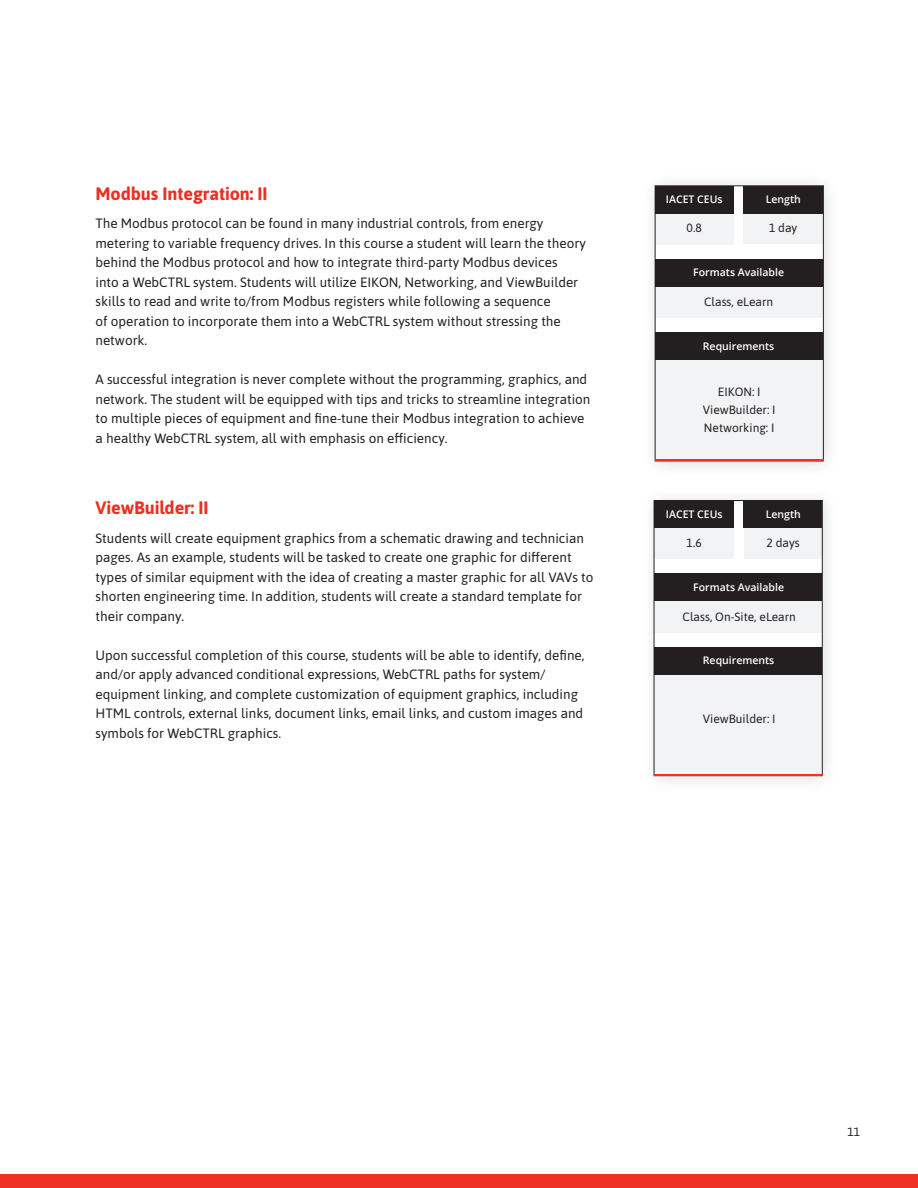
<style>
.page{position:relative;width:918px;height:1188px;background:#fff}
.page>*{position:absolute;margin:0;border:0;box-sizing:border-box;transform-origin:0 0}
.t1{font:700 18px "Asap";letter-spacing:-.005em;color:#ee2e22}
.t2{font:13.5px/19.5px "Asap";color:#231f20}
.t3{font:12px/18px "Asap";color:#231f20;text-align:center}
.t4{font:600 10.5px "Open Sans";color:#fff}
</style>
<div class="page">
<div style="left:0;top:1174px;width:918px;height:14px;background:#ef3024"></div>
<div style="left:640px;top:487px;width:200px;height:306px;background:#231f20;opacity:.15"></div>
<div style="left:654px;top:501px;width:168px;height:275px;background:#fff"></div>
<div style="left:655px;top:583px;width:167px;height:50px;background:#f2f3f4"></div>
<div style="left:655px;top:574px;width:167px;height:27px;background:#231f20"></div>
<div style="left:655px;top:664px;width:167px;height:111px;background:#f2f3f4"></div>
<div style="left:655px;top:647px;width:167px;height:28px;background:#231f20"></div>
<div style="left:655px;top:501px;width:79px;height:58px;background:#f2f3f4"></div>
<div style="left:655px;top:501px;width:79px;height:27px;background:#231f20"></div>
<div style="left:744px;top:501px;width:78px;height:58px;background:#f2f3f4"></div>
<div style="left:744px;top:501px;width:78px;height:27px;background:#231f20"></div>
<div style="left:654px;top:500px;width:168px;height:276px;border:1px solid #231f20"></div>
<div style="left:641px;top:172px;width:200px;height:306px;background:#231f20;opacity:.15"></div>
<div style="left:655px;top:186px;width:168px;height:275px;background:#fff"></div>
<div style="left:655px;top:268px;width:168px;height:50px;background:#f2f3f4"></div>
<div style="left:655px;top:259px;width:168px;height:27px;background:#231f20"></div>
<div style="left:655px;top:350px;width:168px;height:110px;background:#f2f3f4"></div>
<div style="left:655px;top:333px;width:168px;height:27px;background:#231f20"></div>
<div style="left:655px;top:186px;width:79px;height:58px;background:#f2f3f4"></div>
<div style="left:655px;top:186px;width:79px;height:27px;background:#231f20"></div>
<div style="left:744px;top:186px;width:79px;height:58px;background:#f2f3f4"></div>
<div style="left:744px;top:186px;width:79px;height:27px;background:#231f20"></div>
<div style="left:655px;top:186px;width:168px;height:275px;border:1px solid #231f20"></div>
<hr style="left:654px;top:774px;width:168px;height:2px;background:#ef3024">
<hr style="left:655px;top:459px;width:169px;height:2px;background:#ef3024">
<p class="t1" style="left:96px;top:180px;width:174px">Modbus Integration: II</p>
<p class="t2" style="left:96px;top:213px;width:492px">The Modbus protocol can be found in many industrial controls, from energy metering to variable frequency drives. In this course a student will learn the theory behind the Modbus protocol and how to integrate third-party Modbus devices<br>into a WebCTRL system. Students will utilize EIKON, Networking, and ViewBuilder skills to read and write to/from Modbus registers while following a sequence<br>of operation to incorporate them into a WebCTRL system without stressing the network.</p>
<p class="t2" style="left:96px;top:369px;width:496px">A successful integration is never complete without the programming, graphics, and network. The student will be equipped with tips and tricks to streamline integration to multiple pieces of equipment and fine-tune their Modbus integration to achieve a healthy WebCTRL system, all with emphasis on efficiency.</p>
<p class="t1" style="left:96px;top:495px;width:115px">ViewBuilder: II</p>
<p class="t2" style="left:96px;top:528px;width:500px">Students will create equipment graphics from a schematic drawing and technician pages. As an example, students will be tasked to create one graphic for different types of similar equipment with the idea of creating a master graphic for all VAVs to shorten engineering time. In addition, students will create a standard template for their company.</p>
<p class="t2" style="left:96px;top:645px;width:491px">Upon successful completion of this course, students will be able to identify, define, and/or apply advanced conditional expressions, WebCTRL paths for system/ equipment linking, and complete customization of equipment graphics, including HTML controls, external links, document links, email links, and custom images and symbols for WebCTRL graphics.</p>
<p class="t4" style="left:666px;top:192px;width:58px">IACET CEUs</p>
<p class="t4" style="left:766px;top:192px;width:37px">Length</p>
<p class="t3" style="left:687px;top:219px;width:17px">0.8</p>
<p class="t3" style="left:769px;top:219px;width:30px">1 day</p>
<p class="t4" style="left:693px;top:265px;width:92px">Formats Available</p>
<p class="t3" style="left:704px;top:292px;width:71px">Class, eLearn</p>
<p class="t4" style="left:703px;top:339px;width:73px">Requirements</p>
<p class="t3" style="left:703px;top:382px;width:74px">EIKON: I<br>ViewBuilder: I<br>Networking: I</p>
<p class="t4" style="left:666px;top:507px;width:58px">IACET CEUs</p>
<p class="t4" style="left:766px;top:507px;width:37px">Length</p>
<p class="t3" style="left:687px;top:533px;width:17px">1.6</p>
<p class="t3" style="left:767px;top:533px;width:35px">2 days</p>
<p class="t4" style="left:693px;top:580px;width:92px">Formats Available</p>
<p class="t3" style="left:683px;top:607px;width:115px">Class, On-Site, eLearn</p>
<p class="t4" style="left:703px;top:653px;width:73px">Requirements</p>
<p class="t3" style="left:703px;top:709px;width:74px">ViewBuilder: I</p>
<p class="t3" style="left:847px;top:1122px;width:14px">11</p>
</div>
